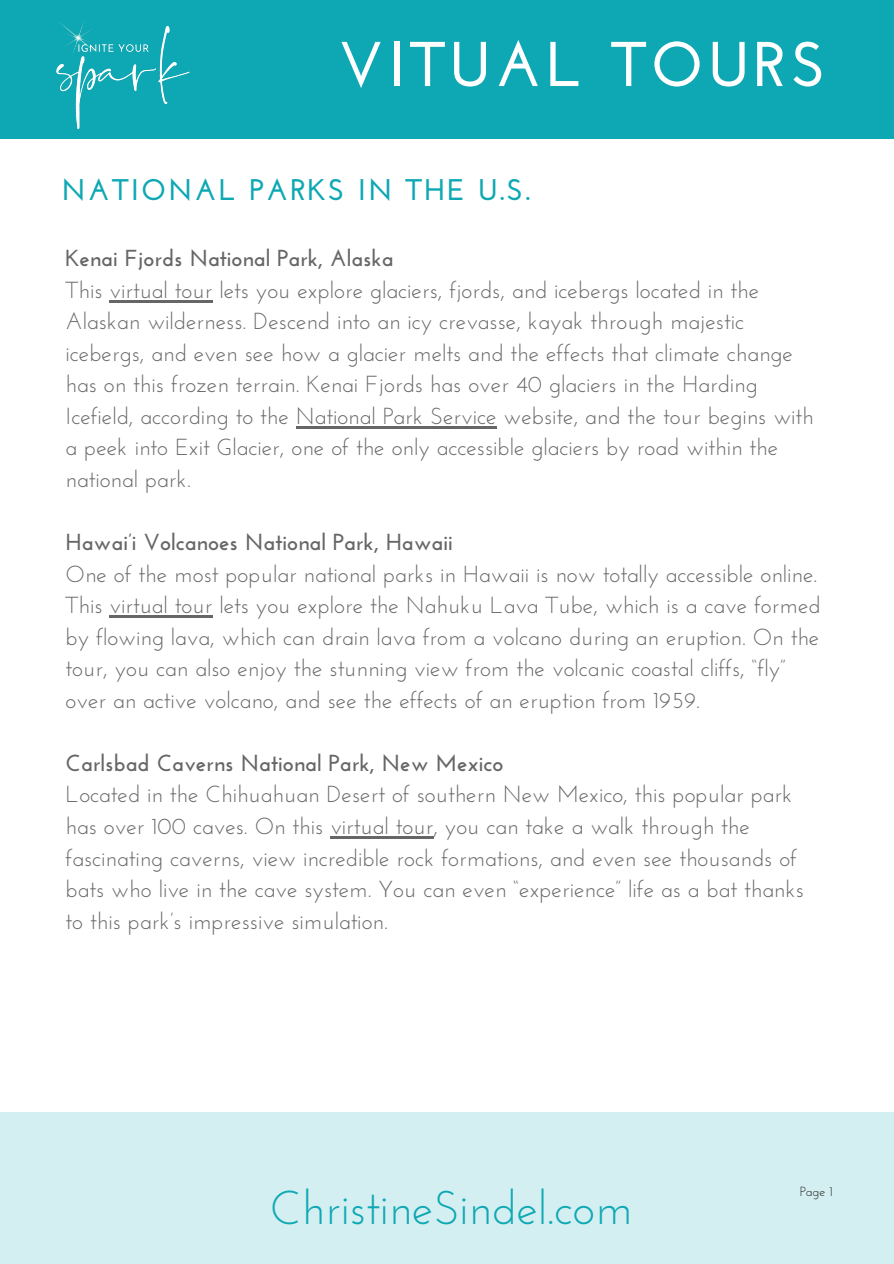
<style>
.page{position:relative;width:894px;height:1264px;background:#fff}
.page>*{position:absolute;margin:0;border:0;box-sizing:border-box;transform-origin:0 0}
.t1{font:700 63px "Josefin Sans";letter-spacing:.07em;color:#fff}
.t2{font:47.25px "Josefin Sans";color:#0da8b4}
.t3{font:700 29.85px "Josefin Sans";letter-spacing:.07em;color:#0da8b4}
.t4{font:23.25px/31.5px "Josefin Sans";color:#666}
.t5{font:700 23.25px "Josefin Sans";color:#666}
.t6{font:700 23.1px "Josefin Sans";color:#666}
.t7{font:13.2px "Josefin Sans";color:#222}
</style>
<div class="page">
<div style="left:0;top:0;width:893px;height:138px;background:#0da8b4"></div>
<img style="left:53px;top:22px;width:138px;height:117px">
<div style="left:0;top:1112px;width:893px;height:151px;background:#d4eff1"></div>
<hr style="left:109px;top:300px;width:103px;height:2px;background:#666">
<hr style="left:296px;top:426px;width:200px;height:2px;background:#666">
<hr style="left:109px;top:615px;width:103px;height:2px;background:#666">
<hr style="left:330px;top:836px;width:103px;height:2px;background:#666">
<h1 class="t1" style="left:338px;top:39px;width:489px">VITUAL TOURS</h1>
<p class="t3" style="left:62px;top:178px;width:470px">NATIONAL PARKS IN THE U.S.</p>
<p class="t6" style="left:66px;top:249px;width:329px">Kenai Fjords National Park, Alaska</p>
<p class="t4" style="left:66px;top:276px;width:749px">This virtual tour lets you explore glaciers, fjords, and icebergs located in the Alaskan wilderness. Descend into an icy crevasse, kayak through majestic icebergs, and even see how a glacier melts and the effects that climate change has on this frozen terrain. Kenai Fjords has over 40 glaciers in the Harding Icefield, according to the National Park Service website, and the tour begins with a peek into Exit Glacier, one of the only accessible glaciers by road within the national park.</p>
<p class="t5" style="left:66px;top:532px;width:388px">Hawai’i Volcanoes National Park, Hawaii</p>
<p class="t4" style="left:66px;top:560px;width:756px">One of the most popular national parks in Hawaii is now totally accessible online.<br>This virtual tour lets you explore the Nahuku Lava Tube, which is a cave formed by flowing lava, which can drain lava from a volcano during an eruption. On the tour, you can also enjoy the stunning view from the volcanic coastal cliffs, “fly” over an active volcano, and see the effects of an eruption from 1959.</p>
<p class="t5" style="left:66px;top:753px;width:439px">Carlsbad Caverns National Park, New Mexico</p>
<p class="t4" style="left:66px;top:780px;width:739px">Located in the Chihuahuan Desert of southern New Mexico, this popular park has over 100 caves. On this virtual tour, you can take a walk through the fascinating caverns, view incredible rock formations, and even see thousands of bats who live in the cave system. You can even “experience” life as a bat thanks to this park’s impressive simulation.</p>
<h2 class="t2" style="left:269px;top:1188px;width:364px">ChristineSindel.com</h2>
<p class="t7" style="left:799px;top:1185px;width:35px">Page 1</p>
</div>
